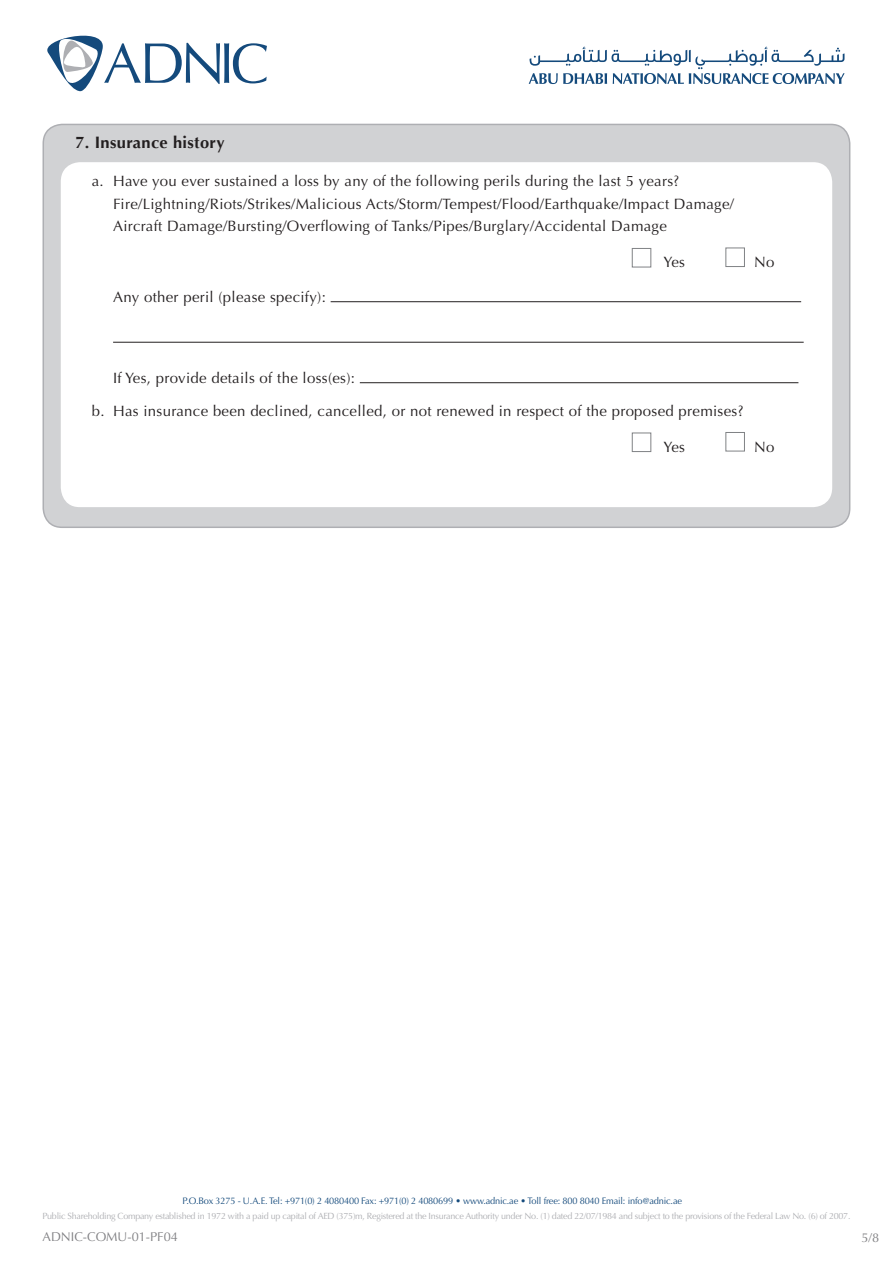
<style>
.page{position:relative;width:893px;height:1263px;background:#fff}
.page>*{position:absolute;margin:0;border:0;box-sizing:border-box;transform-origin:0 0}
.t1{font:700 16.5px "Optima";letter-spacing:.02em;color:#231f20}
.t2{font:15px/22.5px "Optima";letter-spacing:.02em;color:#231f20}
.t3{font:12.75px "Optima";color:#808083}
.t4{font:9.45px "Optima";letter-spacing:-.02em;color:#144a7c}
.t5{font:9px "Optima";letter-spacing:-.03em;color:#aeafb3}
</style>
<div class="page">
<svg style="left:47px;top:35px;width:220px;height:57px"></svg>
<svg style="left:529px;top:47px;width:316px;height:37px"></svg>
<div style="left:43px;top:124px;width:807px;height:403px;background:#d1d2d4;border-radius:19px"></div>
<div style="left:61px;top:162px;width:771px;height:345px;background:#fff;border-radius:19px"></div>
<div style="left:632px;top:248px;width:19px;height:19px;background:#fff;border:1px solid #808285"></div>
<div style="left:725px;top:248px;width:20px;height:19px;border:1px solid #808285"></div>
<hr style="left:331px;top:301px;width:470px;height:1px;background:#231f20">
<hr style="left:113px;top:342px;width:691px;height:1px;background:#231f20">
<hr style="left:360px;top:382px;width:438px;height:1px;background:#231f20">
<div style="left:632px;top:433px;width:19px;height:19px;background:#fff;border:1px solid #808285"></div>
<div style="left:725px;top:432px;width:20px;height:19px;border:1px solid #808285"></div>
<p class="t1" style="left:75px;top:133px;width:151px">7. Insurance history</p>
<p class="t2" style="left:113px;top:170px;width:568px">Have you ever sustained a loss by any of the following perils during the last 5 years?</p>
<p class="t2" style="left:92px;top:170px;width:13px">.a</p>
<p class="t2" style="left:113px;top:193px;width:622px">Fire/Lightning/Riots/Strikes/Malicious Acts/Storm/Tempest/Flood/Earthquake/Impact Damage/<br>Aircraft Damage/Bursting/Overflowing of Tanks/Pipes/Burglary/Accidental Damage</p>
<p class="t2" style="left:113px;top:286px;width:214px">Any other peril (please specify :(</p>
<p class="t2" style="left:663px;top:251px;width:23px">Yes</p>
<p class="t2" style="left:754px;top:251px;width:22px">No</p>
<p class="t2" style="left:92px;top:400px;width:14px">.b</p>
<p class="t2" style="left:113px;top:367px;width:243px">If Yes, provide details of the loss(es :(</p>
<p class="t2" style="left:113px;top:400px;width:632px">Has insurance been declined, cancelled, or not renewed in respect of the proposed premises?</p>
<p class="t2" style="left:663px;top:436px;width:23px">Yes</p>
<p class="t2" style="left:754px;top:436px;width:22px">No</p>
<p class="t4" style="left:183px;top:1195px;width:501px">O. P .Box 3275 U- A. .E. Tel: +971 0( 2) 4080400 Fax: +971 0( 2) 4080699 • www.adnic.ae • Toll free: 800 8040 Email: info@adnic.ae</p>
<p class="t5" style="left:42px;top:1210px;width:809px">Public Shareholding Company established in 1972 with a paid up capital of AED (375 m) , Registered at the Insurance Authority under No 1(. ) dated 22/07/1984 and subject to the provisions of the Federal Law No 6(. ) of 2007.</p>
<p class="t3" style="left:43px;top:1229px;width:137px">ADNIC-COMU-01-PF04</p>
<p class="t3" style="left:861px;top:1231px;width:19px">5/8</p>
</div>
